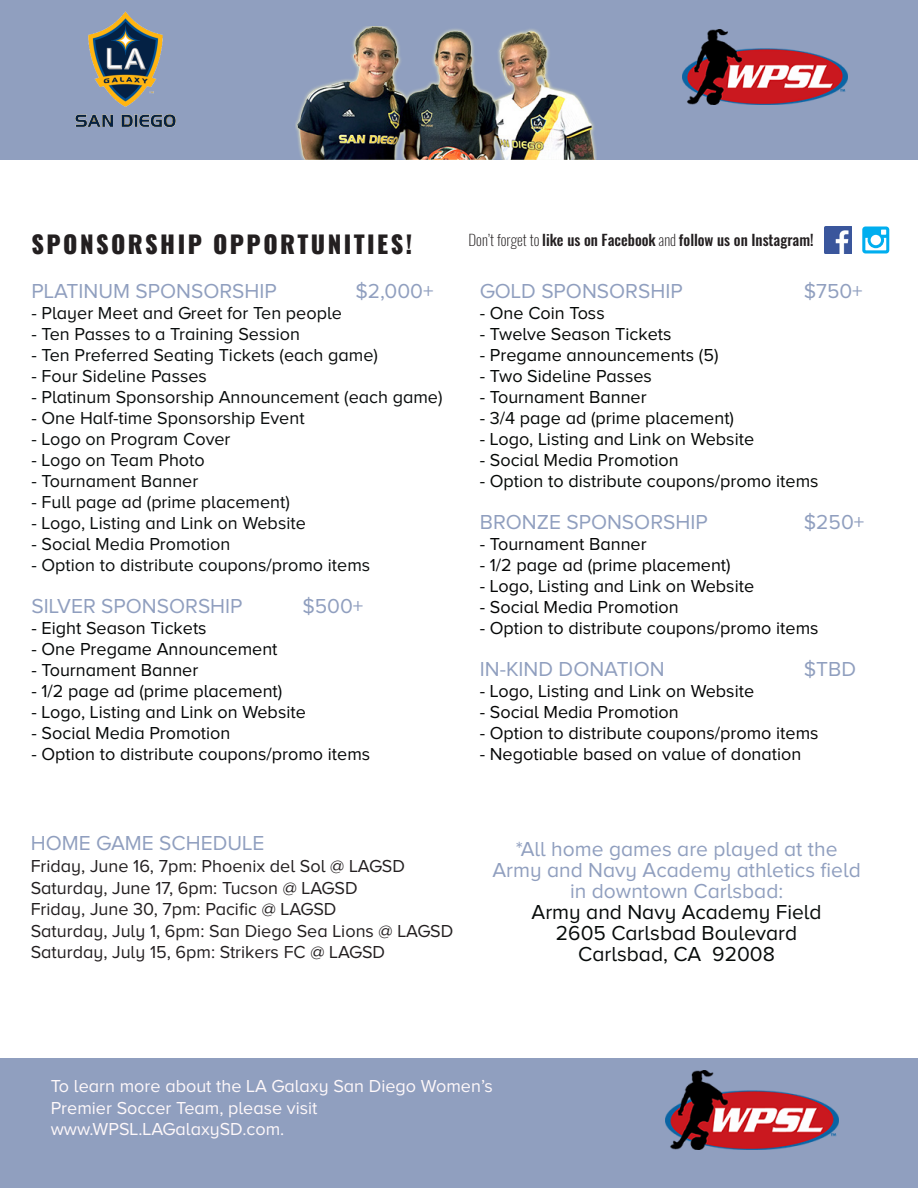
<style>
.page{position:relative;width:918px;height:1188px;background:#fff}
.page>*{position:absolute;margin:0;border:0;box-sizing:border-box;transform-origin:0 0}
.t1{font:800 24px "Oswald";letter-spacing:.1em;color:#231f20}
.t2{font:21px/21px "Proxima Nova A";color:#909fbf;text-align:center}
.t3{font:21px/21px "Proxima Nova A";color:#070b0a;text-align:center}
.t4{font:18px "Proxima Nova A";color:#0a0d0d}
.t5{font:18px "Proxima Nova A";color:#050606}
.t6{font:18px "Proxima Nova A";color:#050806}
.t7{font:18px "Proxima Nova A";color:#231f20}
.t8{font:18px "Proxima Nova A";color:#060808}
.t9{font:18px/21.6px "Proxima Nova A";color:#fef8fa}
.t10{font:500 15px "Oswald";color:#231f20}
.s1{font-weight:200}
</style>
<div class="page">
<img style="left:825px;top:226px;width:27px;height:28px">
<svg style="left:862px;top:226px;width:27px;height:28px"></svg>
<div style="left:0;top:1058px;width:918px;height:130px;background:#909fbf"></div>
<div style="left:0;top:0;width:918px;height:160px;background:#909fbf"></div>
<img style="left:666px;top:1070px;width:173px;height:79px">
<img style="left:75px;top:11px;width:101px;height:117px">
<img style="left:296px;top:27px;width:300px;height:133px">
<img style="left:683px;top:30px;width:165px;height:75px">
<p class="t1" style="left:32px;top:227px;width:382px">SPONSORSHIP OPPORTUNITIES!</p>
<p class="t10" style="left:469px;top:229px;width:347px"><span class="s1">Don’t forget to</span> like us on Facebook <span class="s1">and</span> follow us on Instagram!</p>
<p class="t2" style="left:32px;top:280px;width:247px">PLATINUM SPONSORSHIP</p>
<p class="t2" style="left:356px;top:280px;width:80px">$2,000+</p>
<p class="t4" style="left:32px;top:303px;width:312px">- Player Meet and Greet for Ten people</p>
<p class="t4" style="left:32px;top:324px;width:270px">- Ten Passes to a Training Session</p>
<p class="t4" style="left:32px;top:345px;width:348px">- Ten Preferred Seating Tickets (each game)</p>
<p class="t4" style="left:32px;top:366px;width:177px">- Four Sideline Passes</p>
<p class="t4" style="left:32px;top:387px;width:413px">- Platinum Sponsorship Announcement (each game)</p>
<p class="t4" style="left:32px;top:408px;width:275px">- One Half-time Sponsorship Event</p>
<p class="t4" style="left:32px;top:429px;width:201px">- Logo on Program Cover</p>
<p class="t4" style="left:32px;top:450px;width:175px">- Logo on Team Photo</p>
<p class="t4" style="left:32px;top:471px;width:168px">- Tournament Banner</p>
<p class="t4" style="left:32px;top:492px;width:260px">- Full page ad (prime placement)</p>
<p class="t4" style="left:32px;top:513px;width:276px">- Logo, Listing and Link on Website</p>
<p class="t4" style="left:32px;top:534px;width:201px">- Social Media Promotion</p>
<p class="t4" style="left:32px;top:555px;width:340px">- Option to distribute coupons/promo items</p>
<p class="t2" style="left:32px;top:595px;width:213px">SILVER SPONSORSHIP</p>
<p class="t2" style="left:302px;top:595px;width:63px">$500+</p>
<p class="t8" style="left:32px;top:618px;width:177px">- Eight Season Tickets</p>
<p class="t8" style="left:32px;top:639px;width:248px">- One Pregame Announcement</p>
<p class="t8" style="left:32px;top:660px;width:168px">- Tournament Banner</p>
<p class="t8" style="left:32px;top:681px;width:252px">- 1/2 page ad (prime placement)</p>
<p class="t8" style="left:32px;top:702px;width:276px">- Logo, Listing and Link on Website</p>
<p class="t8" style="left:32px;top:723px;width:201px">- Social Media Promotion</p>
<p class="t8" style="left:32px;top:744px;width:340px">- Option to distribute coupons/promo items</p>
<p class="t2" style="left:480px;top:280px;width:204px">GOLD SPONSORSHIP</p>
<p class="t2" style="left:804px;top:280px;width:60px">$750+</p>
<p class="t6" style="left:480px;top:303px;width:126px">- One Coin Toss</p>
<p class="t6" style="left:480px;top:324px;width:193px">- Twelve Season Tickets</p>
<p class="t6" style="left:480px;top:345px;width:240px">- Pregame announcements (5)</p>
<p class="t6" style="left:480px;top:366px;width:174px">- Two Sideline Passes</p>
<p class="t6" style="left:480px;top:387px;width:168px">- Tournament Banner</p>
<p class="t6" style="left:480px;top:408px;width:256px">- 3/4 page ad (prime placement)</p>
<p class="t6" style="left:480px;top:429px;width:276px">- Logo, Listing and Link on Website</p>
<p class="t6" style="left:480px;top:450px;width:201px">- Social Media Promotion</p>
<p class="t6" style="left:480px;top:471px;width:340px">- Option to distribute coupons/promo items</p>
<p class="t2" style="left:480px;top:511px;width:229px">BRONZE SPONSORSHIP</p>
<p class="t2" style="left:804px;top:511px;width:62px">$250+</p>
<p class="t5" style="left:480px;top:534px;width:168px">- Tournament Banner</p>
<p class="t5" style="left:480px;top:555px;width:252px">- 1/2 page ad (prime placement)</p>
<p class="t5" style="left:480px;top:576px;width:276px">- Logo, Listing and Link on Website</p>
<p class="t5" style="left:480px;top:597px;width:201px">- Social Media Promotion</p>
<p class="t5" style="left:480px;top:618px;width:340px">- Option to distribute coupons/promo items</p>
<p class="t2" style="left:480px;top:658px;width:186px">IN-KIND DONATION</p>
<p class="t2" style="left:804px;top:658px;width:54px">$TBD</p>
<p class="t5" style="left:480px;top:681px;width:276px">- Logo, Listing and Link on Website</p>
<p class="t5" style="left:480px;top:702px;width:201px">- Social Media Promotion</p>
<p class="t5" style="left:480px;top:723px;width:340px">- Option to distribute coupons/promo items</p>
<p class="t5" style="left:480px;top:744px;width:323px">- Negotiable based on value of donation</p>
<p class="t2" style="left:31px;top:833px;width:235px">HOME GAME SCHEDULE</p>
<p class="t7" style="left:31px;top:856px;width:376px">Friday, June 16, 7pm: Phoenix del Sol @ LAGSD</p>
<p class="t7" style="left:31px;top:878px;width:328px">Saturday, June 17, 6pm: Tucson @ LAGSD</p>
<p class="t7" style="left:31px;top:899px;width:307px">Friday, June 30, 7pm: Pacific @ LAGSD</p>
<p class="t7" style="left:31px;top:921px;width:424px">Saturday, July 1, 6pm: San Diego Sea Lions @ LAGSD</p>
<p class="t7" style="left:31px;top:942px;width:356px">Saturday, July 15, 6pm: Strikers FC @ LAGSD</p>
<p class="t2" style="left:492px;top:838px;width:370px">*All home games are played at the<br>Army and Navy Academy athletics field in downtown Carlsbad:</p>
<p class="t3" style="left:532px;top:901px;width:292px">Army and Navy Academy Field</p>
<p class="t3" style="left:556px;top:922px;width:243px">2605 Carlsbad Boulevard<br>Carlsbad, CA 92008</p>
<p class="t9" style="left:51px;top:1075px;width:444px">To learn more about the LA Galaxy San Diego Women’s<br>Premier Soccer Team, please visit</p>
<p class="t9" style="left:51px;top:1118px;width:235px">www.WPSL.LAGalaxySD.com.</p>
</div>
